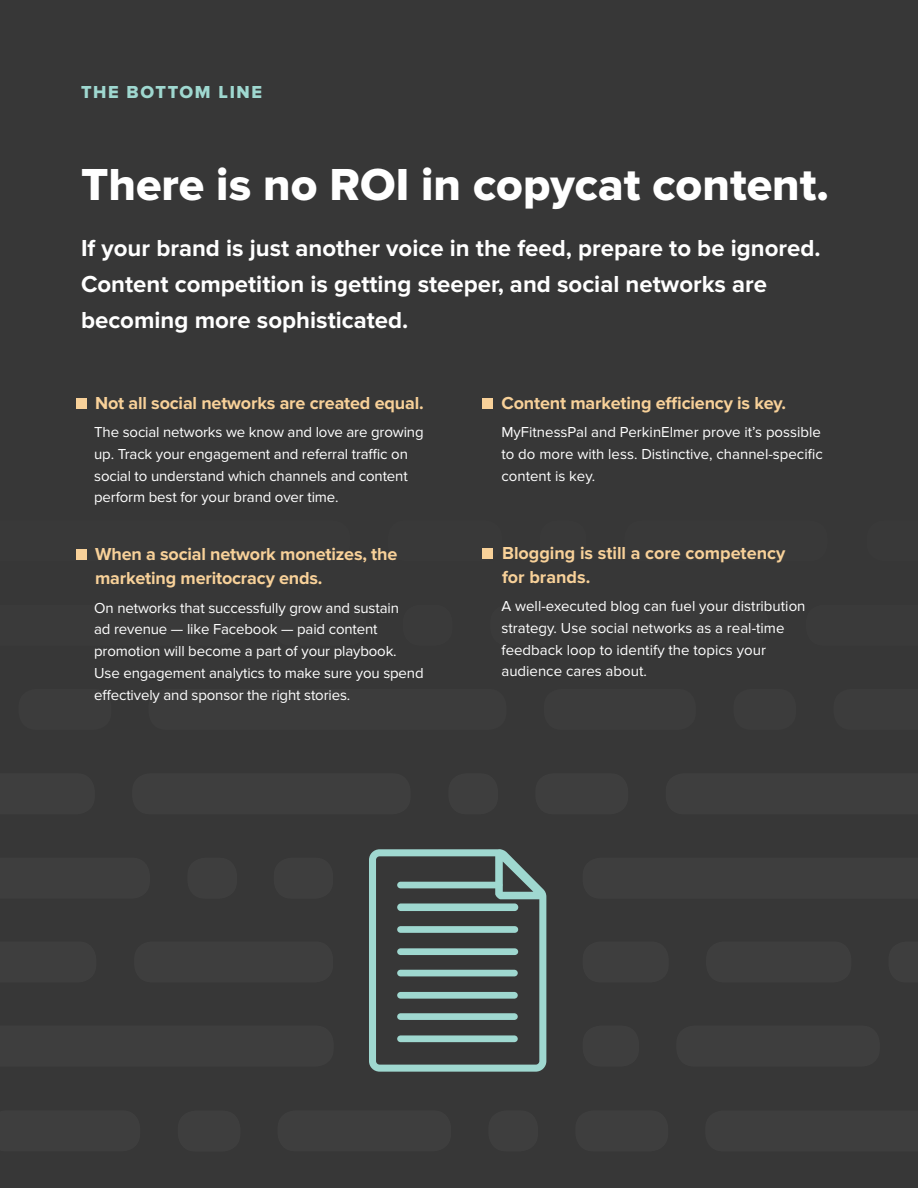
<style>
.page{position:relative;width:918px;height:1188px;background:#373737}
.page>*{position:absolute;margin:0;border:0;box-sizing:border-box;transform-origin:0 0}
.t1{font:46.5px "Proxima Nova Extrabld";color:#fff}
.t2{font:700 24px/36px "Proxima Nova";color:#fff}
.t3{font:700 18px/24px "Proxima Nova";letter-spacing:-.01em;color:#f8d199}
.t4{font:18px "Proxima Nova Extrabld";letter-spacing:.09em;color:#9fd8d0}
.t5{font:15px/21.8px "Proxima Nova";letter-spacing:-.01em;color:#fff}
</style>
<div class="page">
<div style="left:19px;top:689px;width:92px;height:41px;background:#3c3c3c;border-radius:18px"></div>
<div style="left:148px;top:689px;width:359px;height:41px;background:#3c3c3c;border-radius:18px"></div>
<div style="left:544px;top:689px;width:152px;height:41px;background:#3c3c3c;border-radius:18px"></div>
<div style="left:734px;top:689px;width:62px;height:41px;background:#3c3c3c;border-radius:18px"></div>
<div style="left:274px;top:858px;width:59px;height:41px;background:#3e3e3e;border-radius:18px"></div>
<div style="left:187px;top:858px;width:50px;height:41px;background:#3e3e3e;border-radius:18px"></div>
<div style="left:535px;top:773px;width:93px;height:41px;background:#3e3e3e;border-radius:18px"></div>
<div style="left:448px;top:773px;width:50px;height:41px;background:#3e3e3e;border-radius:18px"></div>
<div style="left:132px;top:773px;width:279px;height:41px;background:#3e3e3e;border-radius:18px"></div>
<div style="left:583px;top:941px;width:86px;height:41px;background:#3e3e3e;border-radius:18px"></div>
<div style="left:134px;top:941px;width:199px;height:41px;background:#3e3e3e;border-radius:18px"></div>
<div style="left:706px;top:941px;width:145px;height:41px;background:#3e3e3e;border-radius:18px"></div>
<div style="left:676px;top:1026px;width:204px;height:41px;background:#3e3e3e;border-radius:18px"></div>
<div style="left:583px;top:1026px;width:56px;height:41px;background:#3e3e3e;border-radius:18px"></div>
<div style="left:575px;top:1110px;width:93px;height:41px;background:#3e3e3e;border-radius:18px"></div>
<div style="left:488px;top:1110px;width:50px;height:41px;background:#3e3e3e;border-radius:18px"></div>
<div style="left:178px;top:1111px;width:62px;height:41px;background:#3e3e3e;border-radius:18px"></div>
<div style="left:278px;top:1110px;width:173px;height:41px;background:#3e3e3e;border-radius:18px"></div>
<svg style="left:369px;top:849px;width:177px;height:223px"></svg>
<div style="left:397px;top:882px;width:105px;height:6px;background:#9fd8d0;border-radius:3px"></div>
<div style="left:397px;top:903px;width:121px;height:8px;background:#9fd8d0;border-radius:4px"></div>
<div style="left:397px;top:926px;width:121px;height:7px;background:#9fd8d0;border-radius:3px"></div>
<div style="left:397px;top:970px;width:121px;height:6px;background:#9fd8d0;border-radius:3px"></div>
<div style="left:397px;top:948px;width:121px;height:7px;background:#9fd8d0;border-radius:3px"></div>
<div style="left:397px;top:992px;width:121px;height:7px;background:#9fd8d0;border-radius:3px"></div>
<div style="left:397px;top:1013px;width:121px;height:7px;background:#9fd8d0;border-radius:3px"></div>
<div style="left:397px;top:1035px;width:121px;height:7px;background:#9fd8d0;border-radius:3px"></div>
<div style="left:76px;top:398px;width:10px;height:11px;background:#f8d199"></div>
<div style="left:76px;top:549px;width:10px;height:11px;background:#f8d199"></div>
<div style="left:482px;top:398px;width:11px;height:11px;background:#f8d199"></div>
<div style="left:482px;top:548px;width:11px;height:11px;background:#f8d199"></div>
<p class="t4" style="left:81px;top:82px;width:183px">THE BOTTOM LINE</p>
<h1 class="t1" style="left:81px;top:158px;width:750px">There is no ROI in copycat content.</h1>
<h2 class="t2" style="left:81px;top:232px;width:741px">If your brand is just another voice in the feed, prepare to be ignored.<br>Content competition is getting steeper, and social networks are becoming more sophisticated.</h2>
<p class="t3" style="left:95px;top:392px;width:330px">Not all social networks are created equal.</p>
<p class="t5" style="left:94px;top:422px;width:331px">The social networks we know and love are growing up. Track your engagement and referral traffic on social to understand which channels and content perform best for your brand over time.</p>
<p class="t3" style="left:95px;top:543px;width:304px">When a social network monetizes, the marketing meritocracy ends.</p>
<p class="t5" style="left:94px;top:597px;width:331px">On networks that successfully grow and sustain<br>ad revenue — like Facebook — paid content promotion will become a part of your playbook.<br>Use engagement analytics to make sure you spend effectively and sponsor the right stories.</p>
<p class="t3" style="left:502px;top:392px;width:286px">Content marketing efficiency is key.</p>
<p class="t5" style="left:501px;top:422px;width:323px">MyFitnessPal and PerkinElmer prove it’s possible to do more with less. Distinctive, channel-specific content is key.</p>
<p class="t3" style="left:502px;top:542px;width:285px">Blogging is still a core competency for brands.</p>
<p class="t5" style="left:501px;top:596px;width:306px">A well-executed blog can fuel your distribution strategy. Use social networks as a real-time feedback loop to identify the topics your audience cares about.</p>
</div>
